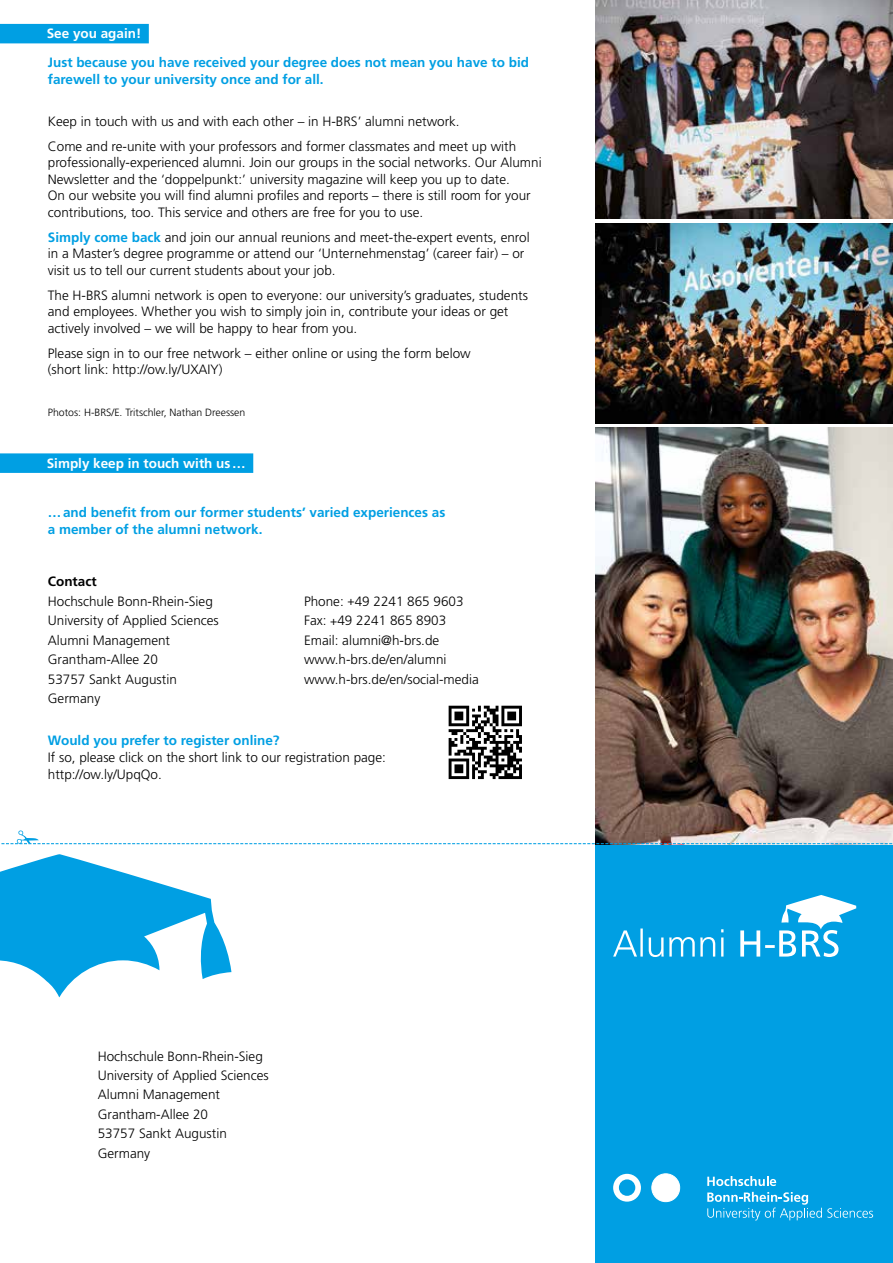
<style>
.page{position:relative;width:893px;height:1263px;background:#fff}
.page>*{position:absolute;margin:0;border:0;box-sizing:border-box;transform-origin:0 0}
.t1{font:300 13.5px/19.5px "Frutiger LT Std";color:#000}
.t2{font:700 13.5px/17.2px "Frutiger LT Std";color:#009fe3}
.t3{font:700 13.5px "Frutiger LT Std";color:#fff}
.t4{font:700 13.5px "Frutiger LT Std";color:#000}
.t5{font:300 10.5px "Frutiger LT Std";color:#000}
.s1{font-weight:700;color:#009fe3}
.s2{font-size:12px}
</style>
<div class="page">
<svg style="left:0;top:854px;width:231px;height:143px"></svg>
<div style="left:595px;top:844px;width:298px;height:419px;background:#009fe3"></div>
<div style="left:652px;top:1174px;width:28px;height:27px;background:#fff;border-radius:50%"></div>
<div style="left:652px;top:1174px;width:28px;height:28px;border:1px solid #fff;border-radius:50%"></div>
<svg style="left:707px;top:1176px;width:69px;height:10px"></svg>
<svg style="left:707px;top:1192px;width:166px;height:28px"></svg>
<svg style="left:613px;top:1174px;width:28px;height:27px"></svg>
<svg style="left:613px;top:895px;width:243px;height:62px"></svg>
<img style="left:595px;top:427px;width:298px;height:403px">
<div style="left:0;top:453px;width:253px;height:20px;background:#009fe3"></div>
<img style="left:595px;top:223px;width:298px;height:200px">
<div style="left:0;top:24px;width:149px;height:19px;background:#009fe3"></div>
<img style="left:595px;top:0;width:298px;height:219px">
<svg style="left:1px;top:830px;width:892px;height:14px"></svg>
<svg style="left:449px;top:706px;width:73px;height:73px"></svg>
<p class="t3" style="left:47px;top:26px;width:96px">See you again!</p>
<p class="t2" style="left:48px;top:54px;width:483px">Just because you have received your degree does not mean you have to bid farewell to your university once and for all.</p>
<p class="t1" style="left:48px;top:109px;width:470px;line-height:25px">Keep in touch with us and with each other – in H-BRS’ alumni network.<br>Come and re-unite with your professors and former classmates and meet up with</p>
<p class="t1" style="left:48px;top:155px;width:495px;line-height:16.5px">professionally-experienced alumni. Join our groups in the social networks. Our Alumni Newsletter and the ‘doppelpunkt:’ university magazine will keep you up to date.<br>On our website you will find alumni profiles and reports – there is still room for your contributions, too. This service and others are free for you to use.</p>
<p class="t1" style="left:48px;top:229px;width:483px;line-height:16.5px"><span class="s1">Simply come back</span> and join our annual reunions and meet-the-expert events, enrol in a Master’s degree programme or attend our ‘Unternehmenstag’ (career fair) – or visit us to tell our current students about your job.</p>
<p class="t1" style="left:48px;top:287px;width:482px;line-height:16.5px">The H-BRS alumni network is open to everyone: our university’s graduates, students and employees. Whether you wish to simply join in, contribute your ideas or get actively involved – we will be happy to hear from you.</p>
<p class="t1" style="left:48px;top:345px;width:424px;line-height:16.5px">Please sign in to our free network – either online or using the form below (short link: http://ow.ly/UXAIY)</p>
<p class="t5" style="left:48px;top:406px;width:199px">Photos: H-BRS/E. Tritschler, Nathan Dreessen</p>
<p class="t3" style="left:47px;top:455px;width:200px">Simply keep in touch with us…</p>
<p class="t2" style="left:48px;top:504px;width:399px">…and benefit from our former students’ varied experiences as a member of the alumni network.</p>
<p class="t4" style="left:48px;top:574px;width:50px">Contact</p>
<p class="t1" style="left:48px;top:592px;width:173px">Hochschule Bonn-Rhein-Sieg<br>University of Applied Sciences<br>Alumni Management<br>Grantham-Allee 20<br>53757 Sankt Augustin<br>Germany</p>
<p class="t1" style="left:304px;top:592px;width:176px">Phone: <span class="s2">+</span>49 2241 865 9603<br>Fax: <span class="s2">+</span>49 2241 865 8903<br>Email: alumni@h-brs.de www.h-brs.de/en/alumni www.h-brs.de/en/social-media</p>
<p class="t2" style="left:48px;top:731px;width:233px">Would you prefer to register online?</p>
<p class="t1" style="left:48px;top:749px;width:340px;line-height:17.2px">If so, please click on the short link to our registration page: http://ow.ly/UpqQo.</p>
<p class="t1" style="left:98px;top:1046px;width:173px">Hochschule Bonn-Rhein-Sieg<br>University of Applied Sciences<br>Alumni Management<br>Grantham-Allee 20<br>53757 Sankt Augustin<br>Germany</p>
</div>
